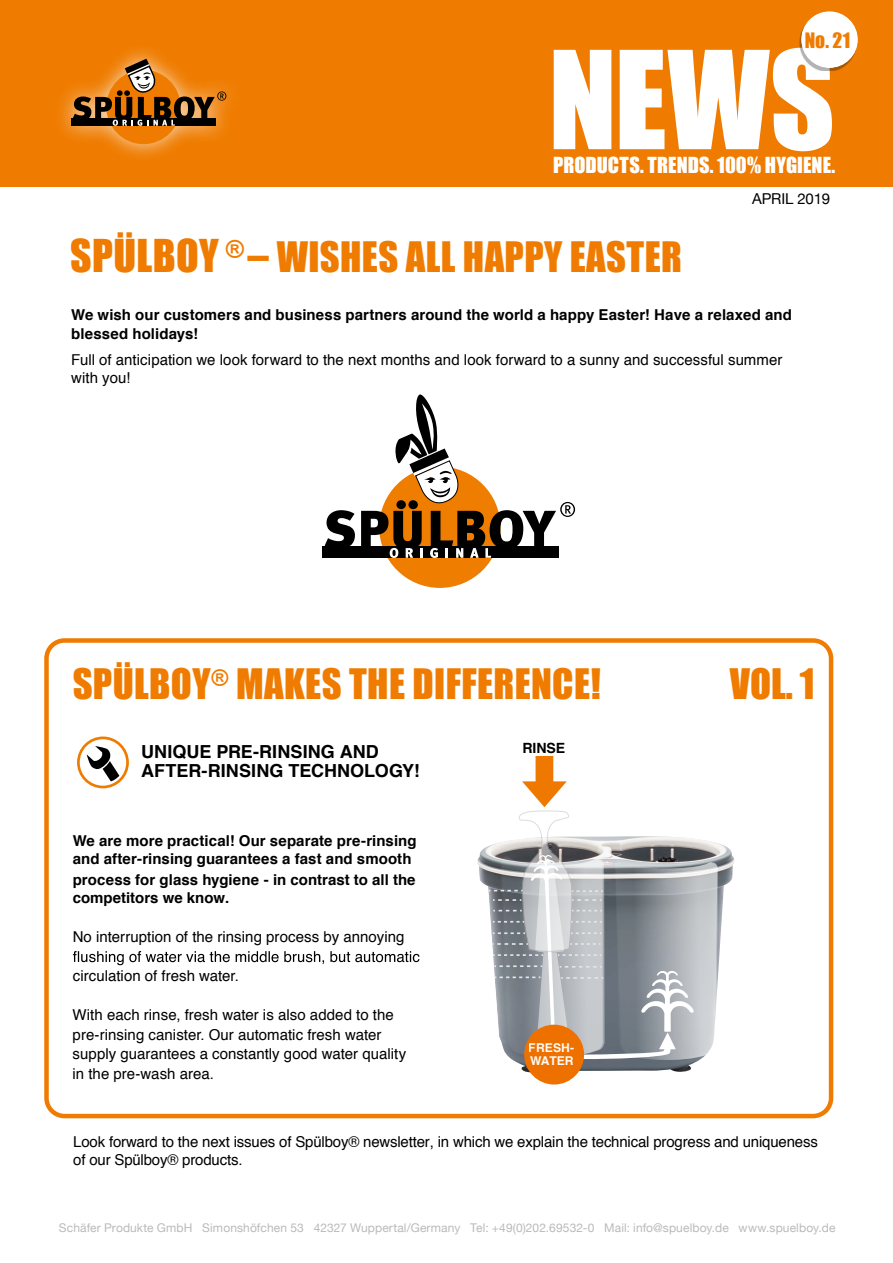
<style>
.page{position:relative;width:893px;height:1263px;background:#fff}
.page>*{position:absolute;margin:0;border:0;box-sizing:border-box;transform-origin:0 0}
.t1{font:125.7px "Impact";color:#fff}
.t2{font:38.55px "Impact";letter-spacing:.01em;color:#ef7c00}
.t3{font:20.25px "Impact";color:#fff}
.t4{font:19.5px "Impact";color:#ef7c00}
.t5{font:700 18px/19.5px "Helvetica";letter-spacing:.005em;color:#000}
.t6{font:15px/19.5px "Helvetica";color:#000}
.t7{font:700 15px/18px "Helvetica";letter-spacing:.005em;color:#000}
.t8{font:15px "Helvetica Neue";letter-spacing:-.01em;color:#000}
.t9{font:700 14.1px "Helvetica";letter-spacing:-.005em;color:#000}
.t10{font:700 12.15px/12.9px "Helvetica";letter-spacing:-.005em;color:#fff}
.t11{font:12px "Helvetica Neue";letter-spacing:.01em;color:#b9baba}
.s1{font-size:41.55px}
</style>
<div class="page">
<div style="left:0;top:0;width:893px;height:186px;background:#ef7c00"></div>
<svg style="left:61px;top:49px;width:169px;height:108px"></svg>
<div style="left:106px;top:70px;width:75px;height:74px;background:#ef7c00;border-radius:50%"></div>
<div style="left:71px;top:119px;width:145px;height:7px;background:#000"></div>
<svg style="left:73px;top:59px;width:153px;height:67px"></svg>
<svg style="left:799px;top:11px;width:59px;height:59px;fill:#fff"></svg>
<div style="left:77px;top:736px;width:52px;height:52px;border:3px solid #ef7c00;border-radius:50%"></div>
<svg style="left:87px;top:746px;width:32px;height:35px"></svg>
<div style="left:379px;top:467px;width:121px;height:121px;background:#ef7d00;border-radius:50%"></div>
<div style="left:322px;top:546px;width:236px;height:12px;background:#000"></div>
<svg style="left:325px;top:510px;width:30px;height:36px"></svg>
<svg style="left:361px;top:394px;width:214px;height:164px"></svg>
<svg style="left:73px;top:951px;width:346px;height:14px"></svg>
<div style="left:44px;top:638px;width:789px;height:480px;border:4px solid #ef7c00;border-radius:18px"></div>
<img style="left:477px;top:843px;width:257px;height:230px">
<img style="left:718px;top:855px;width:6px;height:41px">
<div style="left:524px;top:1025px;width:60px;height:59px;background:#ee7100;border-radius:50%"></div>
<svg style="left:489px;top:756px;width:229px;height:304px"></svg>
<h3 class="t4" style="left:805px;top:25px;width:47px">No. 21</h3>
<h1 class="t1" style="left:549px;top:2px;width:288px">NEWS</h1>
<h3 class="t3" style="left:553px;top:150px;width:284px">PRODUCTS. TRENDS. 100% HYGIENE.</h3>
<p class="t8" style="left:752px;top:186px;width:80px">APRIL 2019</p>
<h2 class="t2" style="left:70px;top:226px;width:613px"><span class="s1">SPÜLBOY</span> <sup>®</sup><span class="s1">–</span> WISHES ALL HAPPY EASTER</h2>
<p class="t7" style="left:71px;top:305px;width:722px">We wish our customers and business partners around the world a happy Easter! Have a relaxed and</p>
<p class="t6" style="left:71px;top:350px;width:713px;line-height:18.6px">Full of anticipation we look forward to the next months and look forward to a sunny and successful summer with you!</p>
<p class="t7" style="left:71px;top:325px;width:128px">blessed holidays!</p>
<h2 class="t2" style="left:73px;top:654px;width:530px">SPÜLBOY<sup>®</sup> MAKES THE DIFFERENCE!</h2>
<h2 class="t2" style="left:730px;top:654px;width:86px">VOL. 1</h2>
<p class="t5" style="left:141px;top:742px;width:280px">UNIQUE PRE-RINSING AND<br>AFTER-RINSING TECHNOLOGY!</p>
<p class="t7" style="left:73px;top:831px;width:345px">We are more practical! Our separate pre-rinsing and after-rinsing guarantees a fast and smooth</p>
<p class="t7" style="left:73px;top:870px;width:344px">process for glass hygiene - in contrast to all the competitors we know.</p>
<p class="t6" style="left:73px;top:928px;width:333px">No interruption of the rinsing process by annoying</p>
<p class="t6" style="left:73px;top:967px;width:168px">circulation of fresh water.</p>
<p class="t6" style="left:73px;top:1006px;width:335px">With each rinse, fresh water is also added to the pre-rinsing canister. Our automatic fresh water supply guarantees a constantly good water quality in the pre-wash area.</p>
<p class="t9" style="left:522px;top:737px;width:44px">RINSE</p>
<p class="t10" style="left:529px;top:1042px;width:47px">FRESH-<br>WATER</p>
<p class="t6" style="left:73px;top:1133px;width:746px;line-height:18px">Look forward to the next issues of Spülboy® newsletter, in which we explain the technical progress and uniqueness of our Spülboy® products.</p>
<p class="t11" style="left:59px;top:1217px;width:778px">Schäfer Produkte GmbH Simonshöfchen 53 42327 Wuppertal/Germany Tel: +49(0)202.69532-0 Mail: info@spuelboy.de www.spuelboy.de</p>
</div>
